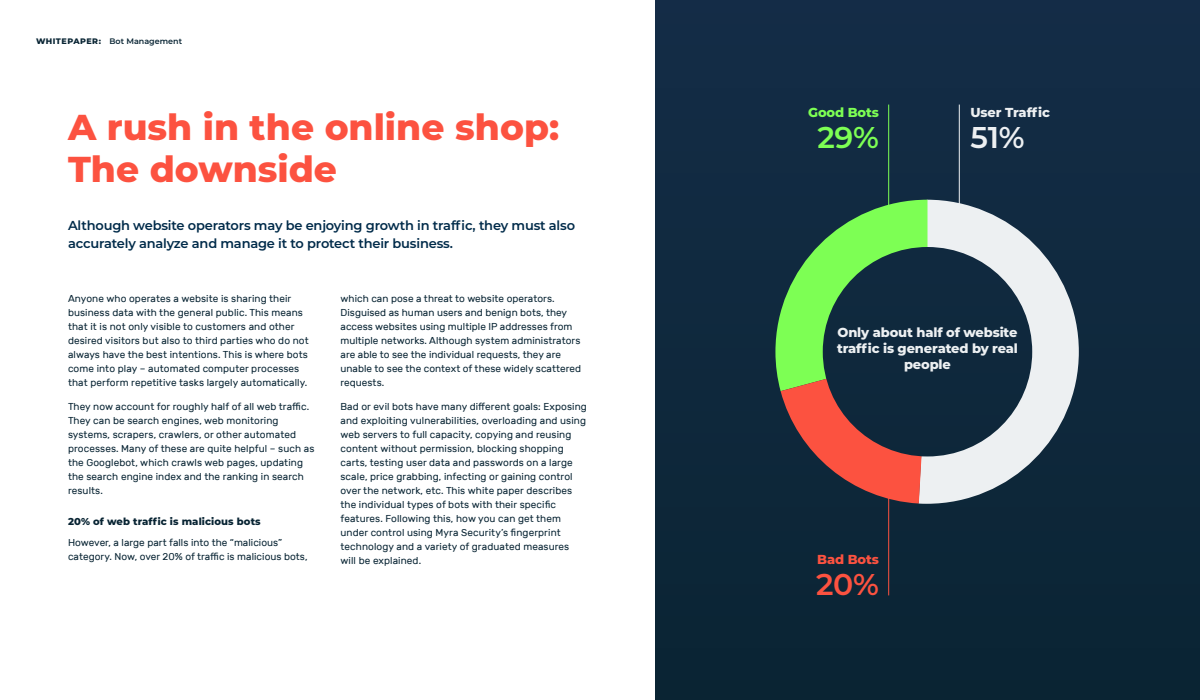
<style>
.page{position:relative;width:1200px;height:700px;background:#fff}
.page>*{position:absolute;margin:0;border:0;box-sizing:border-box;transform-origin:0 0}
.t1{font:800 36px/42px "Montserrat";color:#fc5240}
.t2{font:600 30px "Montserrat";color:#fc5240}
.t3{font:600 30px "Montserrat";color:#7dff54}
.t4{font:600 30px "Montserrat";color:#edf0f2}
.t5{font:600 13px/18px "Montserrat";letter-spacing:-.015em;color:#002b4a}
.t6{font:800 13px/16px "Montserrat";letter-spacing:-.01em;color:#edf0f2;text-align:center}
.t7{font:800 13px "Montserrat";letter-spacing:-.01em;color:#7dff54}
.t8{font:800 13px "Montserrat";letter-spacing:-.01em;color:#fc5240}
.t9{font:10px/14px "Rubik";letter-spacing:.01em;color:#082433}
.t10{font:800 10px "Montserrat";letter-spacing:.01em;color:#082433}
.t11{font:600 8px "Montserrat";color:#082433}
.s1{font-weight:800}
</style>
<div class="page">
<div style="left:655px;top:0;width:545px;height:700px;background:#0f293d"></div>
<hr style="left:888px;top:466px;width:1px;height:129px;background:#fc5240">
<hr style="left:888px;top:105px;width:1px;height:129px;background:#7dff54">
<hr style="left:959px;top:105px;width:1px;height:129px;background:#edf0f2">
<svg style="left:928px;top:200px;width:151px;height:304px;fill:#edf0f2"></svg>
<svg style="left:775px;top:200px;width:153px;height:304px"></svg>
<div style="left:823px;top:247px;width:209px;height:209px;background:#0f283c;border-radius:105px"></div>
<p class="t11" style="left:36px;top:35px;width:148px"><span class="s1">WHITEPAPER:</span> Bot Management</p>
<h1 class="t1" style="left:68px;top:104px;width:493px">A rush in the online shop:<br>The downside</h1>
<h3 class="t5" style="left:68px;top:216px;width:509px">Although website operators may be enjoying growth in traffic, they must also accurately analyze and manage it to protect their business.</h3>
<p class="t9" style="left:68px;top:292px;width:242px">Anyone who operates a website is sharing their business data with the general public. This means that it is not only visible to customers and other desired visitors but also to third parties who do not always have the best intentions. This is where bots come into play – automated computer processes that perform repetitive tasks largely automatically.</p>
<p class="t9" style="left:68px;top:400px;width:248px">They now account for roughly half of all web traffic.<br>They can be search engines, web monitoring systems, scrapers, crawlers, or other automated processes. Many of these are quite helpful – such as the Googlebot, which crawls web pages, updating the search engine index and the ranking in search results.</p>
<p class="t10" style="left:68px;top:514px;width:194px">20% of web traffic is malicious bots</p>
<p class="t9" style="left:68px;top:536px;width:241px">However, a large part falls into the “malicious” category. Now, over 20% of traffic is malicious bots,</p>
<p class="t9" style="left:340px;top:292px;width:242px">which can pose a threat to website operators.<br>Disguised as human users and benign bots, they access websites using multiple IP addresses from multiple networks. Although system administrators are able to see the individual requests, they are unable to see the context of these widely scattered requests.</p>
<p class="t9" style="left:340px;top:400px;width:248px">Bad or evil bots have many different goals: Exposing and exploiting vulnerabilities, overloading and using web servers to full capacity, copying and reusing content without permission, blocking shopping carts, testing user data and passwords on a large scale, price grabbing, infecting or gaining control over the network, etc. This white paper describes the individual types of bots with their specific features. Following this, how you can get them under control using Myra Security’s fingerprint technology and a variety of graduated measures will be explained.</p>
<h3 class="t7" style="left:808px;top:103px;width:72px">Good Bots</h3>
<h2 class="t3" style="left:817px;top:116px;width:63px">29%</h2>
<h3 class="t6" style="left:971px;top:104px;width:81px">User Traffic</h3>
<h2 class="t4" style="left:971px;top:116px;width:56px">51%</h2>
<h3 class="t6" style="left:837px;top:324px;width:182px">Only about half of website traffic is generated by real people</h3>
<h3 class="t8" style="left:817px;top:550px;width:63px">Bad Bots</h3>
<h2 class="t2" style="left:816px;top:564px;width:64px">20%</h2>
</div>
